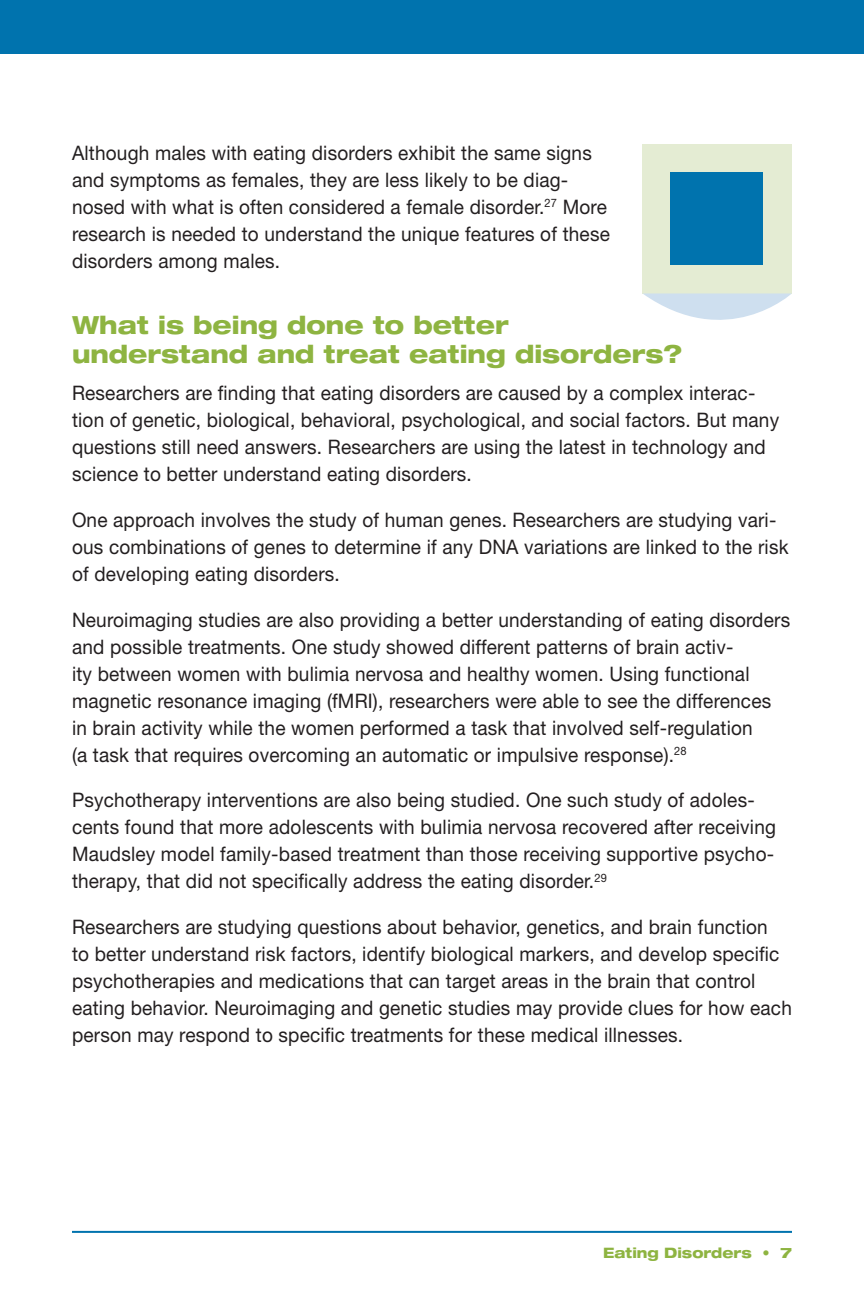
<style>
.page{position:relative;width:864px;height:1296px;background:#fff}
.page>*{position:absolute;margin:0;border:0;box-sizing:border-box;transform-origin:0 0}
.t1{font:800 expanded 25px/29px "Helvetica Neue";color:#8eb441;scale:.95 1}
.t2{font:20px/27px "Helvetica Neue";letter-spacing:.01em;color:#231f20;scale:.95 1}
.t3{font:800 expanded 14.4px "Helvetica Neue";color:#8eb441;scale:.95 1}
.s1{font-weight:900;font-stretch:normal}
</style>
<div class="page">
<div style="left:0;top:0;width:864px;height:54px;background:#0073ae"></div>
<hr style="left:72px;top:1231px;width:720px;height:2px;background:#0073ae">
<div style="left:643px;top:144px;width:149px;height:149px;background:#e4ecd3"></div>
<div style="left:671px;top:172px;width:92px;height:92px;background:#0073ae"></div>
<svg style="left:643px;top:293px;width:149px;height:27px"></svg>
<p class="t2" style="left:72px;top:139px;width:568px">Although males with eating disorders exhibit the same signs and symptoms as females, they are less likely to be diag&shy;nosed with what is often considered a female disorder.<sup>27</sup> More research is needed to understand the unique features of these disorders among males.</p>
<h2 class="t1" style="left:72px;top:310px;width:644px">What is being done to better understand and treat eating disorders?</h2>
<p class="t2" style="left:72px;top:379px;width:746px">Researchers are finding that eating disorders are caused by a complex interac&shy;tion of genetic, biological, behavioral, psychological, and social factors. But many questions still need answers. Researchers are using the latest in technology and science to better understand eating disorders.</p>
<p class="t2" style="left:72px;top:506px;width:756px">One approach involves the study of human genes. Researchers are studying vari&shy;ous combinations of genes to determine if any DNA variations are linked to the risk of developing eating disorders.</p>
<p class="t2" style="left:72px;top:606px;width:757px">Neuroimaging studies are also providing a better understanding of eating disorders and possible treatments. One study showed different patterns of brain activ-<br>ity between women with bulimia nervosa and healthy women. Using functional magnetic resonance imaging (fMRI), researchers were able to see the differences in brain activity while the women performed a task that involved self-regulation<br>(a task that requires overcoming an automatic or impulsive response).<sup>28</sup></p>
<p class="t2" style="left:72px;top:787px;width:743px">Psychotherapy interventions are also being studied. One such study of adoles&shy;cents found that more adolescents with bulimia nervosa recovered after receiving Maudsley model family-based treatment than those receiving supportive psycho&shy;therapy, that did not specifically address the eating disorder.<sup>29</sup></p>
<p class="t2" style="left:72px;top:913px;width:759px">Researchers are studying questions about behavior, genetics, and brain function<br>to better understand risk factors, identify biological markers, and develop specific psychotherapies and medications that can target areas in the brain that control eating behavior. Neuroimaging and genetic studies may provide clues for how each person may respond to specific treatments for these medical illnesses.</p>
<p class="t3" style="left:603px;top:1244px;width:200px">Eating Disorders <span class="s1">•</span> 7</p>
</div>
